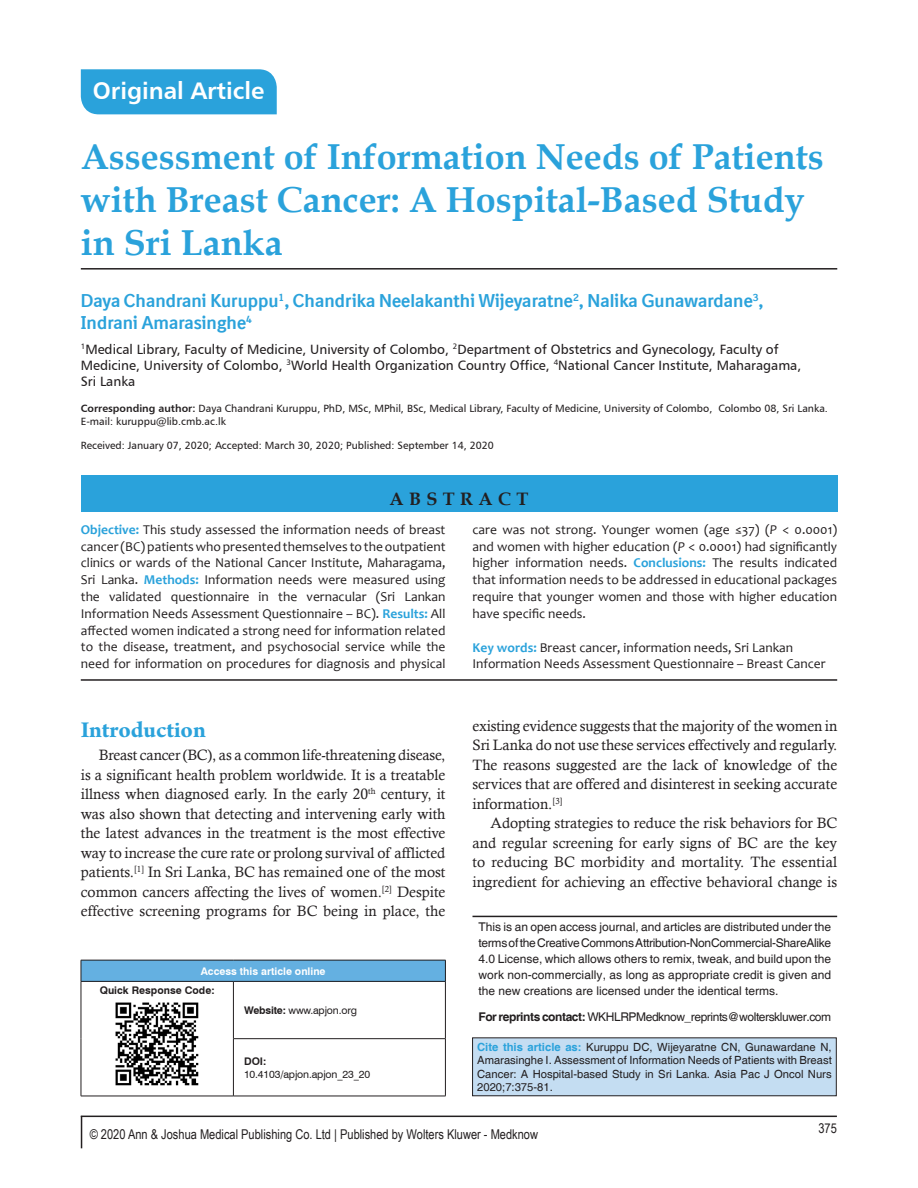
<style>
.page{position:relative;width:918px;height:1188px;background:#fff}
.page>*{position:absolute;margin:0;border:0;box-sizing:border-box;transform-origin:0 0}
.AT{font:700 36px/43.2px "Book Antiqua";color:#2aa2db}
.AH{font:24px "Humanist 777 BT Bold B";color:#fff}
.t1{font:700 24px "Arno Pro";color:#2aa2db}
.AU{font:700 18px/21.6px "BI Sans";color:#2aa2db}
.ABSH{font:700 18px "Book Antiqua";letter-spacing:.3em;color:#231f20}
.TX{font:15px/19.5px "Calisto";color:#231f20;text-align:justify}
.ABS{font:13.5px/16.8px "Candara";color:#231f20;text-align:justify}
.AFF{font:13.5px/16.2px "Humanist 777 BT Roman B";color:#231f20}
.KWD{font:13.5px/16.8px "Candara";color:#231f20}
.RF{font:13.5px "Arial Narrow";color:#231f20}
.C{font:12px/16.2px "Helvetica";color:#231f20;text-align:justify}
.C-2{font:12px "Helvetica";letter-spacing:-.035em;color:#231f20}
.HTC{font:11.25px/13.5px "Helvetica";color:#231f20;text-align:justify}
.ADD{font:10.5px/12.6px "Humanist 777 BT Roman B";color:#231f20}
.t2{font:10.5px/12.6px "Swiss 721 BT";letter-spacing:-.015em;color:#231f20}
.t3{font:700 10.5px "Swiss 721 BT";color:#fff}
.t4{font:700 10.5px "Swiss 721 BT";color:#231f20}
.s1{font-family:"Humanist 777 BT Bold B"}
.s2{font-weight:700;color:#2aa2db}
.s3{font-style:italic}
.s4{font-weight:700}
</style>
<div class="page">
<hr style="left:81px;top:1116px;width:1px;height:32px;background:#231f20">
<hr style="left:81px;top:1116px;width:756px;height:1px;background:#231f20">
<hr style="left:81px;top:268px;width:756px;height:2px;background:#231f20">
<div style="left:81px;top:960px;width:364px;height:21px;background:#64b0e1"></div>
<svg style="left:445px;top:961px;width:1px;height:20px"></svg>
<hr style="left:81px;top:1096px;width:152px;height:1px;background:#231f20">
<hr style="left:445px;top:982px;width:1px;height:56px;background:#231f20">
<hr style="left:445px;top:1039px;width:1px;height:57px;background:#231f20">
<hr style="left:233px;top:982px;width:1px;height:56px;background:#231f20">
<hr style="left:233px;top:1038px;width:213px;height:1px;background:#231f20">
<hr style="left:233px;top:1039px;width:1px;height:57px;background:#231f20">
<hr style="left:233px;top:1096px;width:213px;height:1px;background:#231f20">
<hr style="left:81px;top:982px;width:1px;height:57px;background:#231f20">
<hr style="left:81px;top:1039px;width:1px;height:57px;background:#231f20">
<hr style="left:81px;top:960px;width:152px;height:1px;background:#231f20">
<svg style="left:81px;top:960px;width:1px;height:21px"></svg>
<hr style="left:233px;top:960px;width:213px;height:1px;background:#231f20">
<hr style="left:81px;top:981px;width:152px;height:1px;background:#231f20">
<hr style="left:233px;top:981px;width:213px;height:1px;background:#231f20">
<img style="left:115px;top:1002px;width:84px;height:84px">
<div style="left:81px;top:69px;width:196px;height:45px;background:#2aa2db"></div>
<div style="left:81px;top:476px;width:756px;height:36px;background:#2aa2db"></div>
<hr style="left:472px;top:916px;width:365px;height:1px;background:#231f20">
<div style="left:473px;top:1038px;width:363px;height:58px;background:#c4ddf2"></div>
<div style="left:472px;top:1037px;width:365px;height:59px;border:1px solid #231f20"></div>
<hr style="left:81px;top:679px;width:756px;height:2px;background:#231f20">
<p class="AH" style="left:93px;top:75px;width:173px">Original Article</p>
<p class="AT" style="left:81px;top:135px;width:744px">Assessment of Information Needs of Patients with Breast Cancer: A Hospital‑Based Study in Sri Lanka</p>
<p class="AU" style="left:81px;top:290px;width:684px">Daya Chandrani Kuruppu<sup>1</sup>, Chandrika Neelakanthi Wijeyaratne<sup>2</sup>, Nalika Gunawardane<sup>3</sup>,<br>Indrani Amarasinghe<sup>4</sup></p>
<p class="AFF" style="left:81px;top:341px;width:722px"><sup>1</sup>Medical Library, Faculty of Medicine, University of Colombo, <sup>2</sup>Department of Obstetrics and Gynecology, Faculty of<br>Medicine, University of Colombo, <sup>3</sup>World Health Organization Country Office, <sup>4</sup>National Cancer Institute, Maharagama,<br>Sri Lanka</p>
<p class="ADD" style="left:81px;top:402px;width:749px"><span class="s1">Corresponding author:</span> Daya Chandrani Kuruppu, PhD, MSc, MPhil, BSc, Medical Library, Faculty of Medicine, University of Colombo, Colombo 08, Sri Lanka.<br>E‑mail: kuruppu@lib.cmb.ac.lk</p>
<p class="ADD" style="left:81px;top:439px;width:415px">Received: January 07, 2020; Accepted: March 30, 2020; Published: September 14, 2020</p>
<p class="ABSH" style="left:390px;top:487px;width:140px">ABSTRACT</p>
<p class="ABS" style="left:81px;top:521px;width:366px"><span class="s2">Objective:</span> This study assessed the information needs of breast cancer(BC) patients who presented themselves to the outpatient clinics or wards of the National Cancer Institute, Maharagama, Sri Lanka. <span class="s2">Methods:</span> Information needs were measured using the validated questionnaire in the vernacular (Sri Lankan Information Needs Assessment Questionnaire – BC). <span class="s2">Results:</span> All affected women indicated a strong need for information related to the disease, treatment, and psychosocial service while the need for information on procedures for diagnosis and physical</p>
<p class="ABS" style="left:472px;top:521px;width:366px">care was not strong. Younger women (age ≤37) (<span class="s3">P</span> &lt; 0.0001) and women with higher education (<span class="s3">P</span> &lt; 0.0001) had significantly higher information needs. <span class="s2">Conclusions:</span> The results indicated that information needs to be addressed in educational packages require that younger women and those with higher education have specific needs.</p>
<p class="KWD" style="left:472px;top:639px;width:354px"><span class="s2">Key words:</span> Breast cancer, information needs, Sri Lankan<br>Information Needs Assessment Questionnaire – Breast Cancer</p>
<h1 class="t1" style="left:81px;top:715px;width:127px">Introduction</h1>
<p class="TX" style="left:81px;top:745px;width:366px;text-indent:18px">Breast cancer (BC), as a common life‑threatening disease, is a significant health problem worldwide. It is a treatable illness when diagnosed early. In the early 20<sup>th</sup> century, it was also shown that detecting and intervening early with the latest advances in the treatment is the most effective way to increase the cure rate or prolong survival of afflicted patients.<sup>[1]</sup> In Sri Lanka, BC has remained one of the most common cancers affecting the lives of women.<sup>[2]</sup> Despite effective screening programs for BC being in place, the</p>
<p class="t3" style="left:201px;top:964px;width:126px">Access this article online</p>
<p class="t4" style="left:100px;top:983px;width:116px">Quick Response Code:</p>
<p class="t2" style="left:244px;top:1004px;width:114px"><span class="s4">Website:</span> www.apjon.org</p>
<p class="t2" style="left:244px;top:1055px;width:128px"><span class="s4">DOI:<br></span>10.4103/apjon.apjon_23_20</p>
<p class="TX" style="left:472px;top:716px;width:366px">existing evidence suggests that the majority of the women in Sri Lanka do not use these services effectively and regularly.<br>The reasons suggested are the lack of knowledge of the services that are offered and disinterest in seeking accurate information.<sup>[3]</sup></p>
<p class="TX" style="left:472px;top:813px;width:366px;text-indent:18px">Adopting strategies to reduce the risk behaviors for BC and regular screening for early signs of BC are the key to reducing BC morbidity and mortality. The essential ingredient for achieving an effective behavioral change is</p>
<p class="C" style="left:478px;top:919px;width:354px">This is an open access journal, and articles are distributed under the terms of the Creative Commons Attribution‑NonCommercial‑ShareAlike 4.0 License, which allows others to remix, tweak, and build upon the work non‑commercially, as long as appropriate credit is given and the new creations are licensed under the identical terms.</p>
<p class="C-2" style="left:478px;top:1010px;width:354px"><span class="s4">For reprints contact:</span> WKHLRPMedknow_reprints@wolterskluwer.com</p>
<p class="HTC" style="left:477px;top:1040px;width:356px"><span class="s2">Cite this article as:</span> Kuruppu DC, Wijeyaratne CN, Gunawardane N, Amarasinghe I. Assessment of Information Needs of Patients with Breast Cancer: A Hospital‑based Study in Sri Lanka. Asia Pac J Oncol Nurs 2020;7:375-81.</p>
<p class="RF" style="left:90px;top:1124px;width:450px">© 2020 Ann &amp; Joshua Medical Publishing Co. Ltd | Published by Wolters Kluwer - Medknow</p>
<p class="RF" style="left:818px;top:1118px;width:20px">375</p>
</div>
